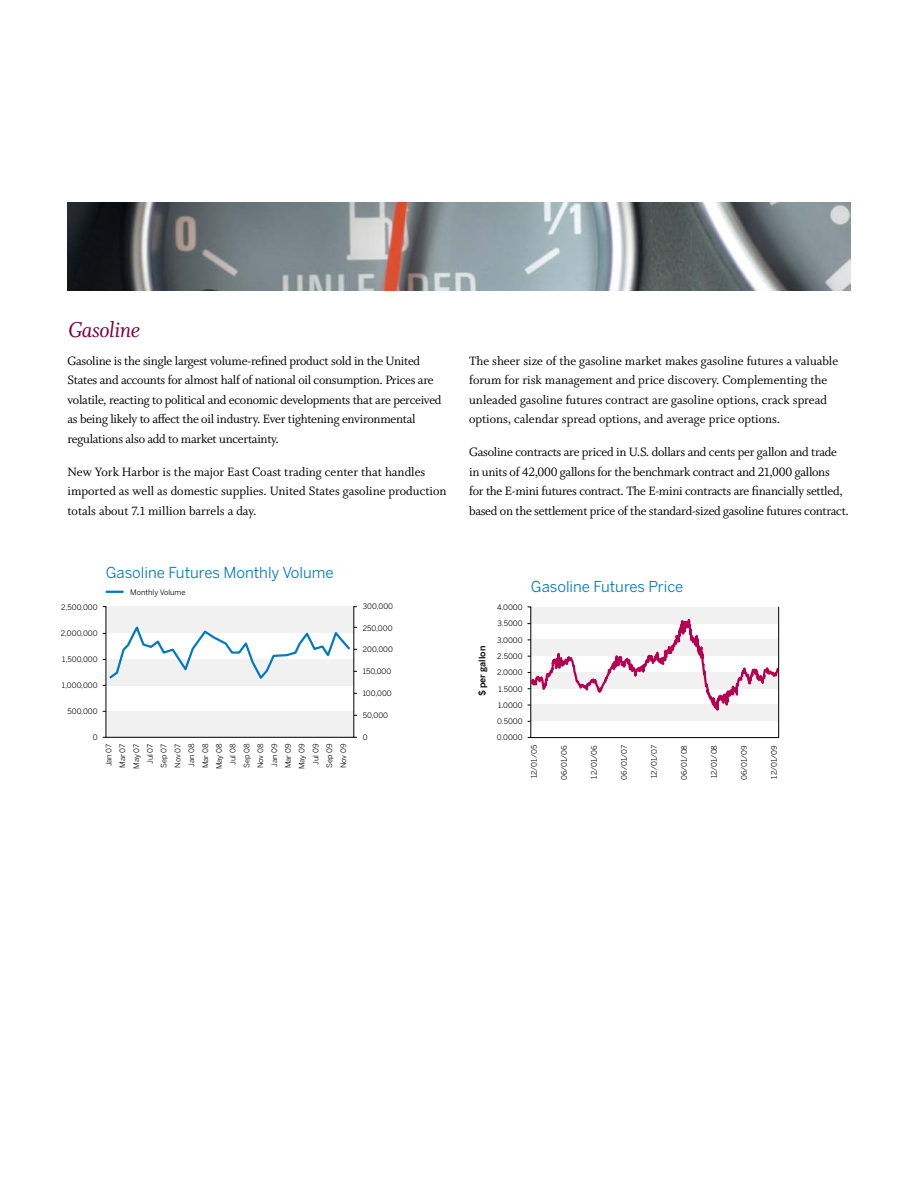
<style>
.page{position:relative;width:918px;height:1188px;background:#fff}
.page>*{position:absolute;margin:0;border:0;box-sizing:border-box;transform-origin:0 0}
.t1{font:24px "Whitman Italic LF";letter-spacing:-.02em;color:#7a003c}
.t2{font:15px "Benton Sans";color:#0079c1}
.t3{font:13.5px/19.5px "Whitman Roman LF";letter-spacing:-.02em;color:#000}
.t4{font:13.5px/19.5px "Whitman Roman LF";color:#000}
.t5{font:500 9px "Benton Sans";color:#000}
.t6{font:7.5px/13.8px "Benton Sans";color:#000;text-align:justify}
</style>
<div class="page">
<img style="left:68px;top:202px;width:782px;height:88px">
<svg style="left:530px;top:272px;width:250px;height:467px"></svg>
<svg style="left:527px;top:606px;width:252px;height:132px"></svg>
<svg style="left:106px;top:591px;width:18px;height:2px"></svg>
<svg style="left:102px;top:606px;width:256px;height:132px"></svg>
<h1 class="t1" style="left:68px;top:317px;width:73px">Gasoline</h1>
<p class="t3" style="left:68px;top:352px;width:376px">Gasoline is the single largest volume-refined product sold in the United States and accounts for almost half of national oil consumption. Prices are volatile, reacting to political and economic developments that are perceived as being likely to affect the oil industry. Ever tightening environmental regulations also add to market uncertainty.</p>
<p class="t4" style="left:68px;top:463px;width:381px">New York Harbor is the major East Coast trading center that handles imported as well as domestic supplies. United States gasoline production totals about 7.1 million barrels a day.</p>
<p class="t2" style="left:106px;top:564px;width:229px">Gasoline Futures Monthly Volume</p>
<p class="t6" style="left:61px;top:600px;width:38px">2,500,000</p>
<p class="t6" style="left:61px;top:626px;width:38px">2,000,000</p>
<p class="t6" style="left:62px;top:652px;width:37px">1,500,000</p>
<p class="t6" style="left:62px;top:678px;width:37px">1,000,000</p>
<p class="t6" style="left:67px;top:705px;width:32px">500,000</p>
<p class="t6" style="left:93px;top:731px;width:6px">0</p>
<p class="t6" style="left:130px;top:585px;width:57px">Monthly Volume</p>
<p class="t6" style="left:102px;top:769px;width:27px;text-align:right;rotate:-90deg">Jan 07<br>Mar 07<br>May 07<br>Jul 07<br>Sep 07<br>N ov 07<br>Jan 08<br>Mar 08<br>May 08<br>Jul 08<br>Sep 08<br>N ov 08<br>Jan 09<br>Mar 09<br>May 09<br>Jul 09<br>Sep 09<br>N ov 09</p>
<p class="t6" style="left:363px;top:599px;width:32px">300,000</p>
<p class="t6" style="left:363px;top:621px;width:31px">250,000</p>
<p class="t6" style="left:363px;top:643px;width:32px">200,000</p>
<p class="t6" style="left:363px;top:665px;width:30px">150,000</p>
<p class="t6" style="left:363px;top:686px;width:31px">100,000</p>
<p class="t6" style="left:363px;top:708px;width:27px">50,000</p>
<p class="t6" style="left:363px;top:730px;width:6px">0</p>
<p class="t4" style="left:469px;top:352px;width:371px">The sheer size of the gasoline market makes gasoline futures a valuable forum for risk management and price discovery. Complementing the unleaded gasoline futures contract are gasoline options, crack spread options, calendar spread options, and average price options.</p>
<p class="t3" style="left:469px;top:443px;width:381px">Gasoline contracts are priced in U.S. dollars and cents per gallon and trade in units of 42,000 gallons for the benchmark contract and 21,000 gallons<br>for the E-mini futures contract. The E-mini contracts are financially settled, based on the settlement price of the standard-sized gasoline futures contract.</p>
<p class="t5" style="left:477px;top:696px;width:52px;rotate:-90deg">$ per gallon</p>
<p class="t6" style="left:497px;top:599px;width:27px;line-height:16.4px">4.0000<br>3.5000<br>3.0000<br>2.5000<br>2.0000<br>1.5000<br>1.0000<br>0.5000<br>0.0000</p>
<p class="t2" style="left:531px;top:578px;width:154px">Gasoline Futures Price</p>
<p class="t6" style="left:527px;top:778px;width:35px;rotate:-90deg">12/01/05</p>
<p class="t6" style="left:557px;top:780px;width:37px;rotate:-90deg">06/01/06</p>
<p class="t6" style="left:587px;top:779px;width:35px;rotate:-90deg">12/01/06</p>
<p class="t6" style="left:617px;top:780px;width:36px;rotate:-90deg">06/01/07</p>
<p class="t6" style="left:647px;top:778px;width:34px;rotate:-90deg">12/01/07</p>
<p class="t6" style="left:677px;top:780px;width:37px;rotate:-90deg">06/01/08</p>
<p class="t6" style="left:707px;top:778px;width:35px;rotate:-90deg">12/01/08</p>
<p class="t6" style="left:737px;top:780px;width:37px;rotate:-90deg">06/01/09</p>
<p class="t6" style="left:767px;top:779px;width:35px;rotate:-90deg">12/01/09</p>
</div>
